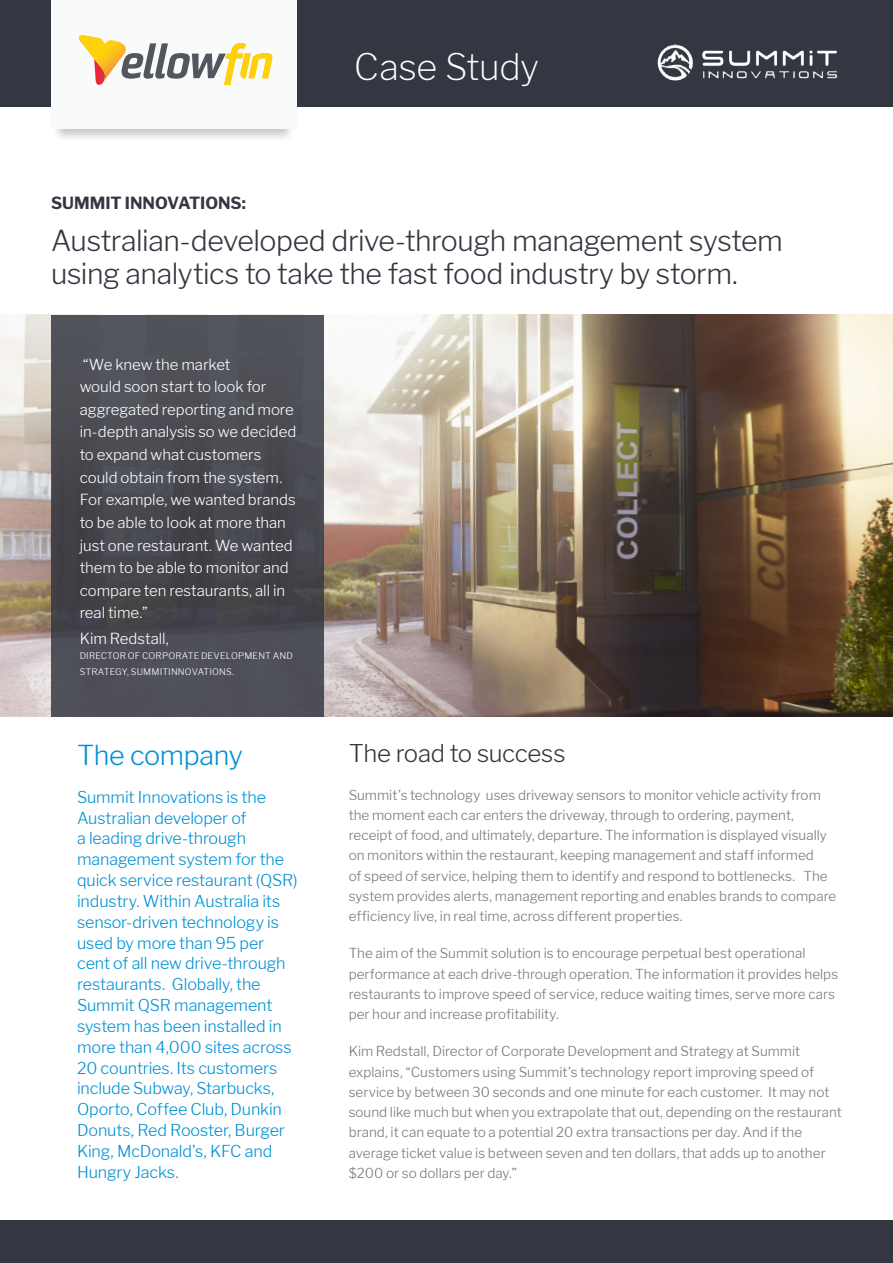
<style>
.page{position:relative;width:893px;height:1263px;background:#fff}
.page>*{position:absolute;margin:0;border:0;box-sizing:border-box;transform-origin:0 0}
.t1{font:200 36px "Libre Franklin";letter-spacing:-.01em;color:#fff}
.t2{font:300 28.5px/33px "Libre Franklin";letter-spacing:-.015em;color:#343741}
.t3{font:300 27px "Libre Franklin";letter-spacing:-.015em;color:#0091d5}
.t4{font:300 24px "Libre Franklin";letter-spacing:-.015em;color:#343741}
.t5{font:700 16.5px "Libre Franklin";color:#343741}
.t6{font:300 16.2px/20.9px "Libre Franklin";letter-spacing:-.01em;color:#0091d5}
.t7{font:300 15px/22.6px "Libre Franklin";letter-spacing:-.005em;color:#fff}
.t8{font:300 13.5px/20.2px "Libre Franklin";color:#77787b}
.t9{font:300 9px/15.1px "Libre Franklin";letter-spacing:.02em;color:#fff}
</style>
<div class="page">
<div style="left:0;top:1220px;width:893px;height:43px;background:#343741"></div>
<img style="left:0;top:315px;width:893px;height:401px">
<div style="left:0;top:0;width:893px;height:106px;background:#343741"></div>
<div style="left:53px;top:92px;width:243px;height:51px;background:#343741;opacity:.28"></div>
<div style="left:51px;top:0;width:245px;height:129px;background:#f9fafa"></div>
<svg style="left:79px;top:35px;width:194px;height:50px"></svg>
<img style="left:657px;top:44px;width:180px;height:37px">
<div style="left:51px;top:315px;width:272px;height:401px;background:linear-gradient(to bottom,#4e4f56,#47464e)"></div>
<h1 class="t1" style="left:354px;top:39px;width:187px">Case Study</h1>
<p class="t5" style="left:51px;top:190px;width:196px">SUMMIT INNOVATIONS:</p>
<h2 class="t2" style="left:51px;top:221px;width:733px">Australian-developed drive-through management system using analytics to take the fast food industry by storm.</h2>
<p class="t7" style="left:80px;top:351px;width:218px">“We knew the market<br>would soon start to look for aggregated reporting and more in-depth analysis so we decided to expand what customers could obtain from the system.<br>For example, we wanted brands to be able to look at more than just one restaurant. We wanted them to be able to monitor and compare ten restaurants, all in real time.”</p>
<p class="t7" style="left:80px;top:626px;width:91px">Kim Redstall,</p>
<p class="t9" style="left:80px;top:648px;width:215px">DIRECTOR OF CORPORATE DEVELOPMENT AND<br>STRATEGY, SUMMITINNOVATIONS.</p>
<h3 class="t3" style="left:77px;top:734px;width:167px">The company</h3>
<p class="t6" style="left:77px;top:785px;width:222px">Summit Innovations is the<br>Australian developer of<br>a leading drive-through management system for the quick service restaurant (QSR) industry. Within Australia its sensor-driven technology is used by more than 95 per cent of all new drive-through restaurants. Globally, the<br>Summit QSR management system has been installed in more than 4,000 sites across<br>20 countries. Its customers include Subway, Starbucks,<br>Oporto, Coffee Club, Dunkin<br>Donuts, Red Rooster, Burger<br>King, McDonald’s, KFC and<br>Hungry Jacks.</p>
<h3 class="t4" style="left:349px;top:735px;width:218px">The road to success</h3>
<p class="t8" style="left:349px;top:783px;width:489px">Summit’s technology uses driveway sensors to monitor vehicle activity from the moment each car enters the driveway, through to ordering, payment, receipt of food, and ultimately, departure. The information is displayed visually on monitors within the restaurant, keeping management and staff informed<br>of speed of service, helping them to identify and respond to bottlenecks. The system provides alerts, management reporting and enables brands to compare efficiency live, in real time, across different properties.</p>
<p class="t8" style="left:349px;top:942px;width:491px">The aim of the Summit solution is to encourage perpetual best operational performance at each drive-through operation. The information it provides helps restaurants to improve speed of service, reduce waiting times, serve more cars per hour and increase profitability.</p>
<p class="t8" style="left:349px;top:1040px;width:495px">Kim Redstall, Director of Corporate Development and Strategy at Summit explains, “Customers using Summit’s technology report improving speed of service by between 30 seconds and one minute for each customer. It may not sound like much but when you extrapolate that out, depending on the restaurant brand, it can equate to a potential 20 extra transactions per day. And if the average ticket value is between seven and ten dollars, that adds up to another $200 or so dollars per day.”</p>
</div>
